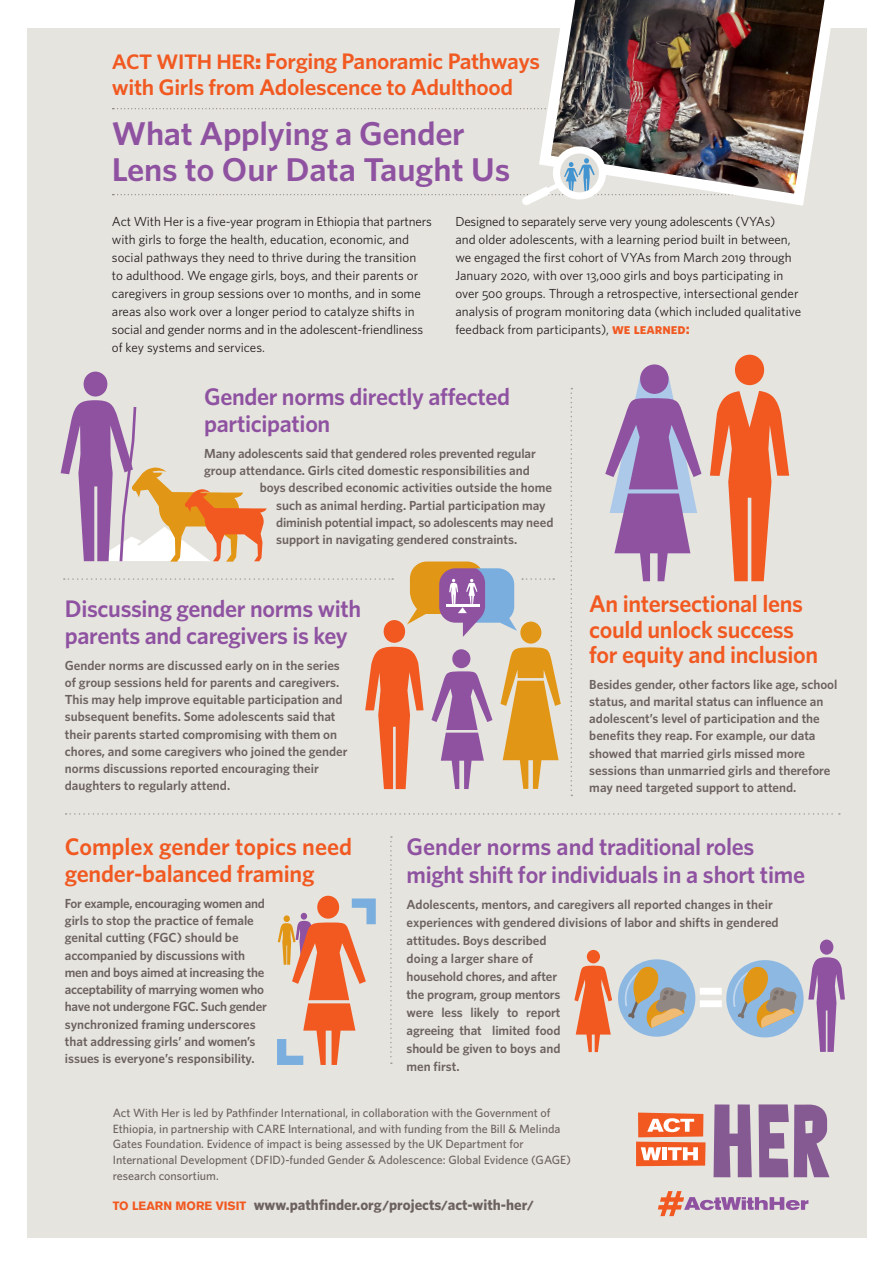
<style>
.page{position:relative;width:893px;height:1263px;background:#fff}
.page>*{position:absolute;margin:0;border:0;box-sizing:border-box;transform-origin:0 0}
.Head_I{font:600 33px/36px "Whitney";letter-spacing:-.01em;color:#8e52a1;scale:1.04 1}
.Infographic_Subhead{font:600 24px/27px "Whitney";letter-spacing:-.015em;color:#8e52a1}
.Infographic_Subhead-2{font:600 24px/25.5px "Whitney";letter-spacing:-.015em;color:#f15921}
.Brief_2_Handout_Head{font:600 24px/27px "Whitney";letter-spacing:-.015em;color:#8e52a1}
.Head_I-2{font:600 22.5px/25.5px "Whitney";letter-spacing:-.015em;color:#f15921;scale:1.04 1}
.Body_Text{font:700 15px "Whitney";color:#6c625f}
.Infograpics{font:600 13.2px/17.2px "Whitney";color:#6c625f}
.Body_Text-2{font:13.2px/18px "Whitney";color:#231f20}
.Body_Text-3{font:500 12px/15.8px "Whitney";color:#6c625f}
.s1{font-size:21px}
.s2{font-weight:900;font-size:21px}
.s3{font-family:"Whitney Book SC"}
.s4{font-family:"Whitney Bold SC";font-size:15px;color:#f15921}
.s5{font-family:"Akzidenz Grotesk BQ";font-size:12px;color:#f15921}
.s6{font-weight:900;font-size:12px}
</style>
<div class="page">
<div style="left:27px;top:29px;width:839px;height:1209px;background:#e6e4df"></div>
<svg style="left:713px;top:1104px;width:39px;height:73px"></svg>
<svg style="left:636px;top:1112px;width:70px;height:54px;background:#f2916d"></svg>
<svg style="left:759px;top:1104px;width:70px;height:73px"></svg>
<svg style="left:658px;top:1191px;width:150px;height:25px"></svg>
<svg style="left:112px;top:108px;width:420px;height:1px"></svg>
<div style="left:84px;top:372px;width:23px;height:24px;background:#8e52a1;border-radius:50%"></div>
<svg style="left:61px;top:400px;width:206px;height:162px"></svg>
<div style="left:587px;top:950px;width:13px;height:13px;background:#f15921;border-radius:50%"></div>
<div style="left:820px;top:939px;width:13px;height:16px;background:#8e52a1;border-radius:50%"></div>
<img style="left:533px;top:0;width:312px;height:206px">
<svg style="left:556px;top:150px;width:46px;height:46px"></svg>
<div style="left:553px;top:146px;width:53px;height:53px;border:7px solid #fff;border-radius:50%"></div>
<svg style="left:112px;top:158px;width:685px;height:48px"></svg>
<div style="left:522px;top:197px;width:8px;height:8px;background:#fff;border-radius:50%"></div>
<svg style="left:574px;top:957px;width:271px;height:95px"></svg>
<div style="left:452px;top:649px;width:18px;height:19px;background:#8e52a1;border-radius:50%"></div>
<svg style="left:431px;top:671px;width:61px;height:118px"></svg>
<div style="left:520px;top:622px;width:21px;height:22px;background:#e29616;border-radius:50%"></div>
<svg style="left:500px;top:647px;width:61px;height:142px"></svg>
<div style="left:384px;top:620px;width:21px;height:23px;background:#f15921;border-radius:50%"></div>
<svg style="left:365px;top:646px;width:59px;height:143px"></svg>
<svg style="left:571px;top:388px;width:1px;height:408px"></svg>
<svg style="left:64px;top:578px;width:329px;height:2px"></svg>
<svg style="left:66px;top:813px;width:774px;height:2px"></svg>
<div style="left:735px;top:355px;width:29px;height:30px;background:#f15921;border-radius:50%"></div>
<svg style="left:710px;top:391px;width:79px;height:190px"></svg>
<div style="left:640px;top:364px;width:29px;height:30px;background:#8e52a1;border-radius:50%"></div>
<svg style="left:605px;top:376px;width:96px;height:205px"></svg>
<svg style="left:407px;top:561px;width:147px;height:76px"></svg>
<svg style="left:390px;top:836px;width:2px;height:228px"></svg>
<svg style="left:277px;top:895px;width:99px;height:170px"></svg>
<p class="Head_I-2" style="left:112px;top:48px;width:413px"><span class="s1">ACT WITH HER</span><span class="s2">:</span> Forging Panoramic Pathways with Girls from Adolescence to Adulthood</p>
<p class="Head_I" style="left:112px;top:114px;width:384px">What Applying a Gender<br>Lens to Our Data Taught Us</p>
<p class="Body_Text-2" style="left:112px;top:212px;width:321px">Act With Her is a five-year program in Ethiopia that partners with girls to forge the health, education, economic, and social pathways they need to thrive during the transition<br>to adulthood. We engage girls, boys, and their parents or caregivers in group sessions over <span class="s3">10</span> months, and in some areas also work over a longer period to catalyze shifts in social and gender norms and in the adolescent-friendliness of key systems and services.</p>
<p class="Body_Text-2" style="left:455px;top:212px;width:347px">Designed to separately serve very young adolescents (VYAs)<br>and older adolescents, with a learning period built in between, we engaged the first cohort of VYAs from March <span class="s3">2019</span> through January <span class="s3">2020</span>, with over <span class="s3">13</span>,<span class="s3">000</span> girls and boys participating in over <span class="s3">500</span> groups. Through a retrospective, intersectional gender analysis of program monitoring data (which included qualitative feedback from participants), <span class="s4">we learned:</span></p>
<p class="Brief_2_Handout_Head" style="left:204px;top:383px;width:307px">Gender norms directly affected participation</p>
<p class="Infograpics" style="left:204px;top:444px;width:333px">Many adolescents said that gendered roles prevented regular</p>
<p class="Infograpics" style="left:204px;top:461px;width:327px">group attendance. Girls cited domestic responsibilities and</p>
<p class="Infograpics" style="left:260px;top:479px;width:294px">boys described economic activities outside the home</p>
<p class="Infograpics" style="left:276px;top:496px;width:271px">such as animal herding. Partial participation may</p>
<p class="Infograpics" style="left:276px;top:513px;width:279px">diminish potential impact, so adolescents may need</p>
<p class="Infograpics" style="left:276px;top:530px;width:243px">support in navigating gendered constraints.</p>
<p class="Infographic_Subhead" style="left:65px;top:595px;width:298px">Discussing gender norms with parents and caregivers is key</p>
<p class="Infograpics" style="left:65px;top:656px;width:284px">Gender norms are discussed early on in the series of group sessions held for parents and caregivers.<br>This may help improve equitable participation and subsequent benefits. Some adolescents said that their parents started compromising with them on chores, and some caregivers who joined the gender norms discussions reported encouraging their daughters to regularly attend.</p>
<p class="Infographic_Subhead-2" style="left:589px;top:590px;width:230px">An intersectional lens could unlock success for equity and inclusion</p>
<p class="Infograpics" style="left:589px;top:675px;width:250px">Besides gender, other factors like age, school status, and marital status can influence an adolescent’s level of participation and the benefits they reap. For example, our data showed that married girls missed more sessions than unmarried girls and therefore may need targeted support to attend.</p>
<p class="Infographic_Subhead-2" style="left:65px;top:833px;width:289px;line-height:27px">Complex gender topics need gender-balanced framing</p>
<p class="Infograpics" style="left:65px;top:894px;width:204px">For example, encouraging women and girls to stop the practice of female genital cutting (FGC) should be accompanied by discussions with men and boys aimed at increasing the acceptability of marrying women who have not undergone FGC. Such gender synchronized framing underscores that addressing girls’ and women’s issues is everyone’s responsibility.</p>
<p class="Infographic_Subhead" style="left:406px;top:833px;width:400px">Gender norms and traditional roles might shift for individuals in a short time</p>
<p class="Infograpics" style="left:406px;top:894px;width:374px;line-height:18px">Adolescents, mentors, and caregivers all reported changes in their experiences with gendered divisions of labor and shifts in gendered attitudes. Boys described<br>doing a larger share of<br>household chores, and after<br>the program, group mentors<br>were less likely to report<br>agreeing that limited food<br>should be given to boys and<br>men first.</p>
<p class="Body_Text-3" style="left:113px;top:1104px;width:460px">Act With Her is led by Pathfinder International, in collaboration with the Government of Ethiopia, in partnership with CARE International, and with funding from the Bill &amp; Melinda Gates Foundation. Evidence of impact is being assessed by the UK Department for International Development (DFID)-funded Gender &amp; Adolescence: Global Evidence (GAGE) research consortium.</p>
<p class="Body_Text" style="left:113px;top:1196px;width:423px"><span class="s5">TO LEARN MORE VISIT</span> www.pathfinder.org<span class="s6">/</span>projects<span class="s6">/</span>act-with-her<span class="s6">/</span></p>
</div>
